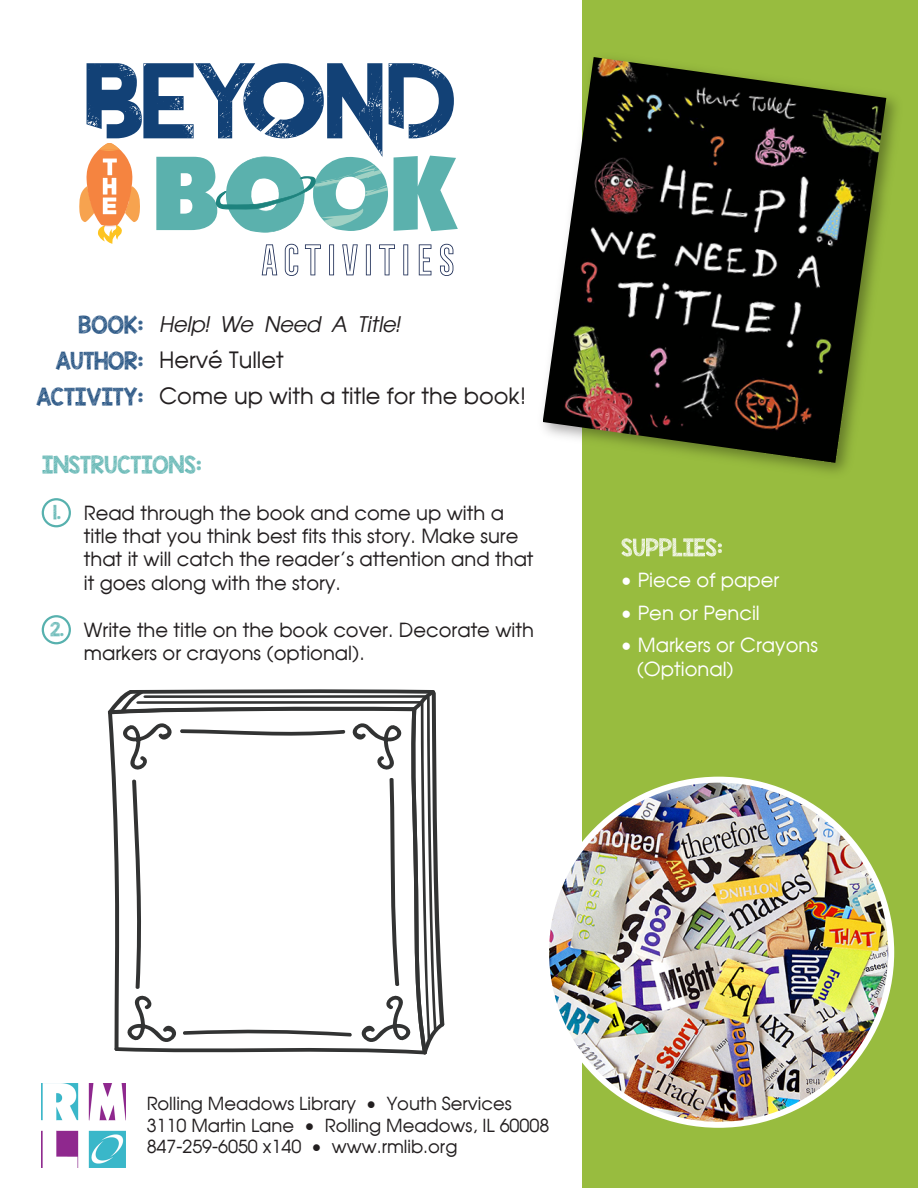
<style>
.page{position:relative;width:918px;height:1188px;background:#fff}
.page>*{position:absolute;margin:0;border:0;box-sizing:border-box;transform-origin:0 0}
.t1{font:22.5px/36px "Moderne";color:#231f20}
.t2{font:italic 22.5px "Moderne";color:#231f20}
.t3{font:19.5px/23.4px "Moderne";color:#231f20}
.t4{font:19.5px/23.4px "Moderne";color:#fff}
.t5{font:19.5px/36px "KG Blank Space Sketch";color:#104276;text-align:right}
.t6{font:19.5px "KG Blank Space Sketch";color:#57b1ae}
.t7{font:18px/21.6px "Moderne";color:#231f20}
.t8{font:15.6px "KG Blank Space Sketch";color:#57b1ae}
</style>
<div class="page">
<div style="left:582px;top:0;width:336px;height:1188px;background:#98bc3f"></div>
<img style="left:42px;top:1084px;width:84px;height:84px">
<svg style="left:79px;top:63px;width:379px;height:213px"></svg>
<img style="left:543px;top:57px;width:343px;height:406px">
<svg style="left:621px;top:538px;width:101px;height:19px"></svg>
<img style="left:546px;top:780px;width:345px;height:345px;border-radius:173px">
<div style="left:42px;top:498px;width:29px;height:29px;border:2px solid #57b1ae;border-radius:50%"></div>
<div style="left:42px;top:615px;width:29px;height:29px;border:2px solid #57b1ae;border-radius:50%"></div>
<svg style="left:108px;top:689px;width:337px;height:366px"></svg>
<p class="t5" style="left:36px;top:307px;width:109px">BOOK:<br>AUTHOR:<br>ACTIVITY:</p>
<p class="t2" style="left:159px;top:311px;width:242px">Help! We Need A Title!</p>
<p class="t1" style="left:159px;top:341px;width:369px">Hervé Tullet<br>Come up with a title for the book!</p>
<p class="t6" style="left:42px;top:451px;width:161px">INSTRUCTIONS:</p>
<p class="t3" style="left:84px;top:500px;width:451px">Read through the book and come up with a title that you think best fits this story. Make sure that it will catch the reader’s attention and that it goes along with the story.</p>
<p class="t3" style="left:84px;top:617px;width:452px">Write the title on the book cover. Decorate with markers or crayons (optional).</p>
<p class="t8" style="left:53px;top:501px;width:9px">1.</p>
<p class="t8" style="left:50px;top:618px;width:16px">2.</p>
<p class="t4" style="left:621px;top:568px;width:160px">• Piece of paper</p>
<p class="t4" style="left:621px;top:601px;width:141px">• Pen or Pencil</p>
<p class="t4" style="left:637px;top:633px;width:183px;text-indent:-16px">• Markers or Crayons (Optional)</p>
<p class="t7" style="left:147px;top:1092px;width:404px">Rolling Meadows Library • Youth Services<br>3110 Martin Lane • Rolling Meadows, IL 60008<br>847-259-6050 x140 • www.rmlib.org</p>
</div>
